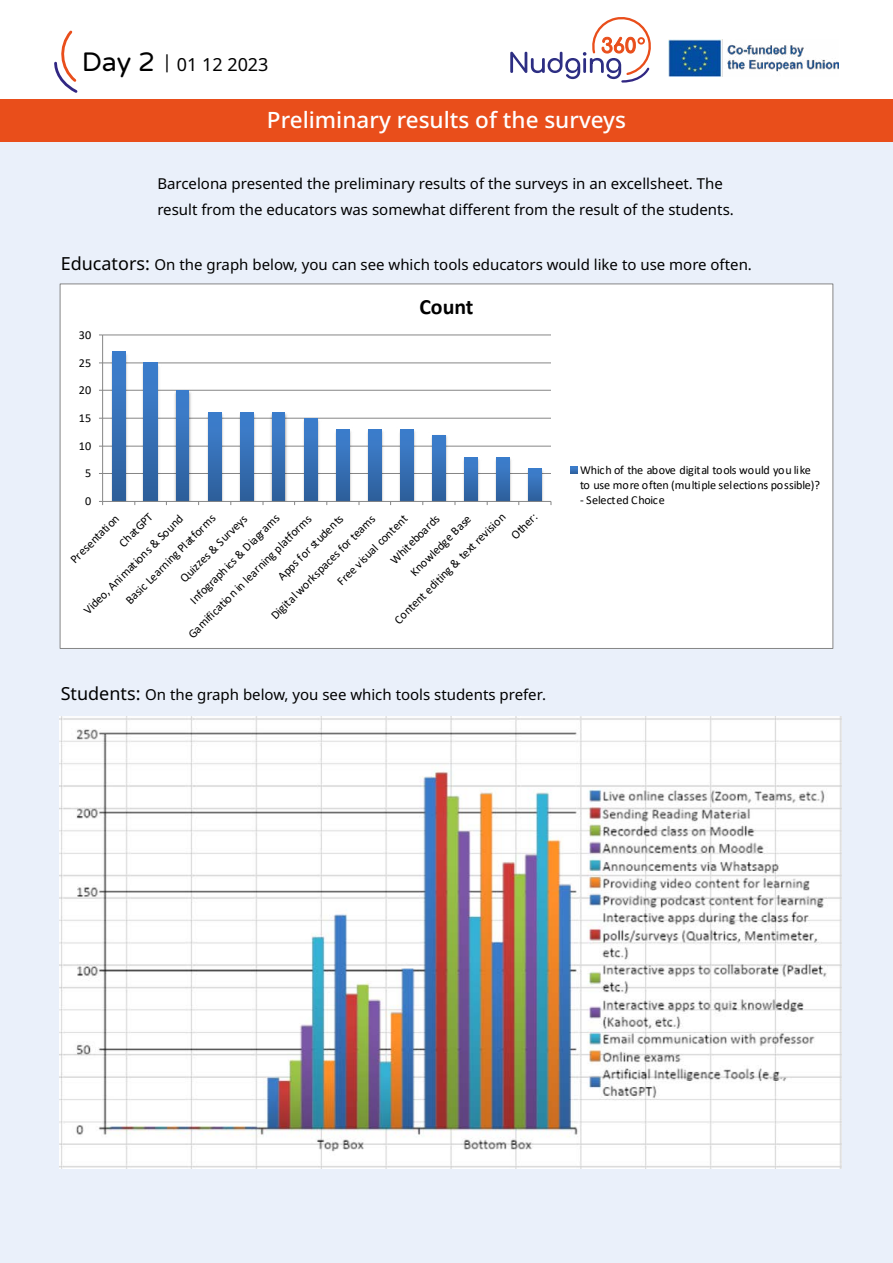
<style>
.page{position:relative;width:893px;height:1263px;background:#fff}
.page>*{position:absolute;margin:0;border:0;box-sizing:border-box;transform-origin:0 0}
.t1{font:500 22.5px "Noto Sans";color:#fff}
.t2{font:700 21.9px "Calibri";color:#000}
.t3{font:18px "Noto Sans";color:#000}
.t4{font:15px/25.5px "Noto Sans";color:#000}
.t5{font:12.15px/14.5px "Calibri";letter-spacing:-.025em;color:#000}
.t6{font:12.15px "Calibri";color:#000}
.s1{font-family:"Varela Round";font-size:27px}
.s2{font-size:18px}
</style>
<div class="page">
<div style="left:0;top:141px;width:893px;height:1122px;background:#eaf0fa"></div>
<div style="left:0;top:99px;width:893px;height:43px;background:#e94e1b"></div>
<svg style="left:510px;top:17px;width:141px;height:66px"></svg>
<img style="left:669px;top:40px;width:170px;height:36px">
<svg style="left:54px;top:30px;width:24px;height:63px"></svg>
<div style="left:60px;top:284px;width:773px;height:364px;background:#fff"></div>
<hr style="left:103px;top:473px;width:448px;height:1px;background:#868686">
<hr style="left:103px;top:446px;width:448px;height:1px;background:#868686">
<hr style="left:103px;top:418px;width:448px;height:1px;background:#868686">
<hr style="left:103px;top:390px;width:448px;height:1px;background:#868686">
<hr style="left:103px;top:362px;width:448px;height:1px;background:#868686">
<hr style="left:103px;top:334px;width:448px;height:1px;background:#868686">
<img style="left:108px;top:351px;width:21px;height:150px">
<img style="left:140px;top:362px;width:22px;height:139px">
<img style="left:172px;top:389px;width:21px;height:112px">
<img style="left:204px;top:412px;width:21px;height:89px">
<img style="left:236px;top:412px;width:22px;height:89px">
<img style="left:268px;top:412px;width:21px;height:89px">
<img style="left:300px;top:417px;width:21px;height:84px">
<img style="left:332px;top:429px;width:22px;height:72px">
<img style="left:364px;top:429px;width:22px;height:72px">
<img style="left:396px;top:429px;width:21px;height:72px">
<img style="left:428px;top:435px;width:21px;height:66px">
<img style="left:462px;top:457px;width:18px;height:44px">
<img style="left:494px;top:457px;width:18px;height:44px">
<img style="left:526px;top:468px;width:18px;height:33px">
<svg style="left:112px;top:352px;width:13px;height:149px;background:#356fb5"></svg>
<svg style="left:144px;top:363px;width:13px;height:138px;background:#356fb5"></svg>
<svg style="left:176px;top:390px;width:13px;height:111px"></svg>
<svg style="left:208px;top:413px;width:13px;height:88px"></svg>
<svg style="left:241px;top:413px;width:12px;height:88px"></svg>
<svg style="left:272px;top:413px;width:13px;height:88px"></svg>
<svg style="left:304px;top:418px;width:13px;height:83px"></svg>
<svg style="left:336px;top:429px;width:13px;height:72px"></svg>
<svg style="left:369px;top:429px;width:12px;height:72px"></svg>
<svg style="left:400px;top:429px;width:13px;height:72px"></svg>
<svg style="left:432px;top:435px;width:13px;height:66px"></svg>
<svg style="left:465px;top:457px;width:12px;height:44px"></svg>
<svg style="left:496px;top:457px;width:13px;height:44px"></svg>
<svg style="left:528px;top:468px;width:13px;height:33px"></svg>
<hr style="left:102px;top:335px;width:1px;height:166px;background:#868686">
<hr style="left:103px;top:501px;width:448px;height:1px;background:#868686">
<svg style="left:570px;top:467px;width:7px;height:6px"></svg>
<img style="left:60px;top:716px;width:782px;height:452px">
<h3 class="t3" style="left:82px;top:52px;width:188px"><span class="s1">Day 2</span> | 01 12 2023</h3>
<h1 class="t1" style="left:267px;top:104px;width:361px">Preliminary results of the surveys</h1>
<p class="t4" style="left:157px;top:171px;width:578px">Barcelona presented the preliminary results of the surveys in an excellsheet. The result from the educators was somewhat different from the result of the students.</p>
<p class="t4" style="left:61px;top:252px;width:693px"><span class="s2">Educators:</span> On the graph below, you can see which tools educators would like to use more often.</p>
<p class="t5" style="left:79px;top:327px;width:14px">30</p>
<p class="t5" style="left:79px;top:355px;width:14px">25</p>
<p class="t5" style="left:79px;top:382px;width:14px">20</p>
<p class="t5" style="left:79px;top:410px;width:14px">15</p>
<p class="t5" style="left:79px;top:438px;width:14px">10</p>
<p class="t5" style="left:85px;top:465px;width:8px">5</p>
<p class="t5" style="left:85px;top:493px;width:8px">0</p>
<h2 class="t2" style="left:419px;top:291px;width:56px">Count</h2>
<p class="t5" style="left:67px;top:556px;width:65px;rotate:-45deg">Presentation</p>
<p class="t5" style="left:116px;top:539px;width:44px;rotate:-45deg">ChatGPT</p>
<p class="t5" style="left:391px;top:616px;width:154px;rotate:-45deg">Content editing &amp; text revision</p>
<p class="t5" style="left:507px;top:532px;width:34px;rotate:-45deg">Other:</p>
<p class="t5" style="left:80px;top:607px;width:137px;rotate:-45deg">Video, Animations &amp; Sound</p>
<p class="t5" style="left:334px;top:578px;width:95px;rotate:-45deg">Free visual content</p>
<p class="t5" style="left:122px;top:596px;width:123px;rotate:-45deg">Basic Learning Platforms</p>
<p class="t5" style="left:186px;top:596px;width:123px;rotate:-45deg">Infographics &amp; Diagrams</p>
<p class="t5" style="left:387px;top:556px;width:66px;rotate:-45deg">Whiteboards</p>
<p class="t5" style="left:274px;top:573px;width:89px;rotate:-45deg">Apps for students</p>
<p class="t5" style="left:177px;top:575px;width:91px;rotate:-45deg">Quizzes &amp; Surveys</p>
<p class="t5" style="left:185px;top:630px;width:170px;rotate:-45deg">Gamification in learning platforms</p>
<p class="t5" style="left:267px;top:612px;width:144px;rotate:-45deg">Digital workspaces for teams</p>
<p class="t5" style="left:407px;top:568px;width:82px;rotate:-45deg">Knowledge Base</p>
<p class="t4" style="left:61px;top:682px;width:487px"><span class="s2">Students:</span> On the graph below, you see which tools students prefer.</p>
<p class="t5" style="left:580px;top:462px;width:242px">Which of the above digital tools would you like to use more often (multiple selections possible)?</p>
<p class="t6" style="left:580px;top:491px;width:87px">- Selected Choice</p>
</div>
